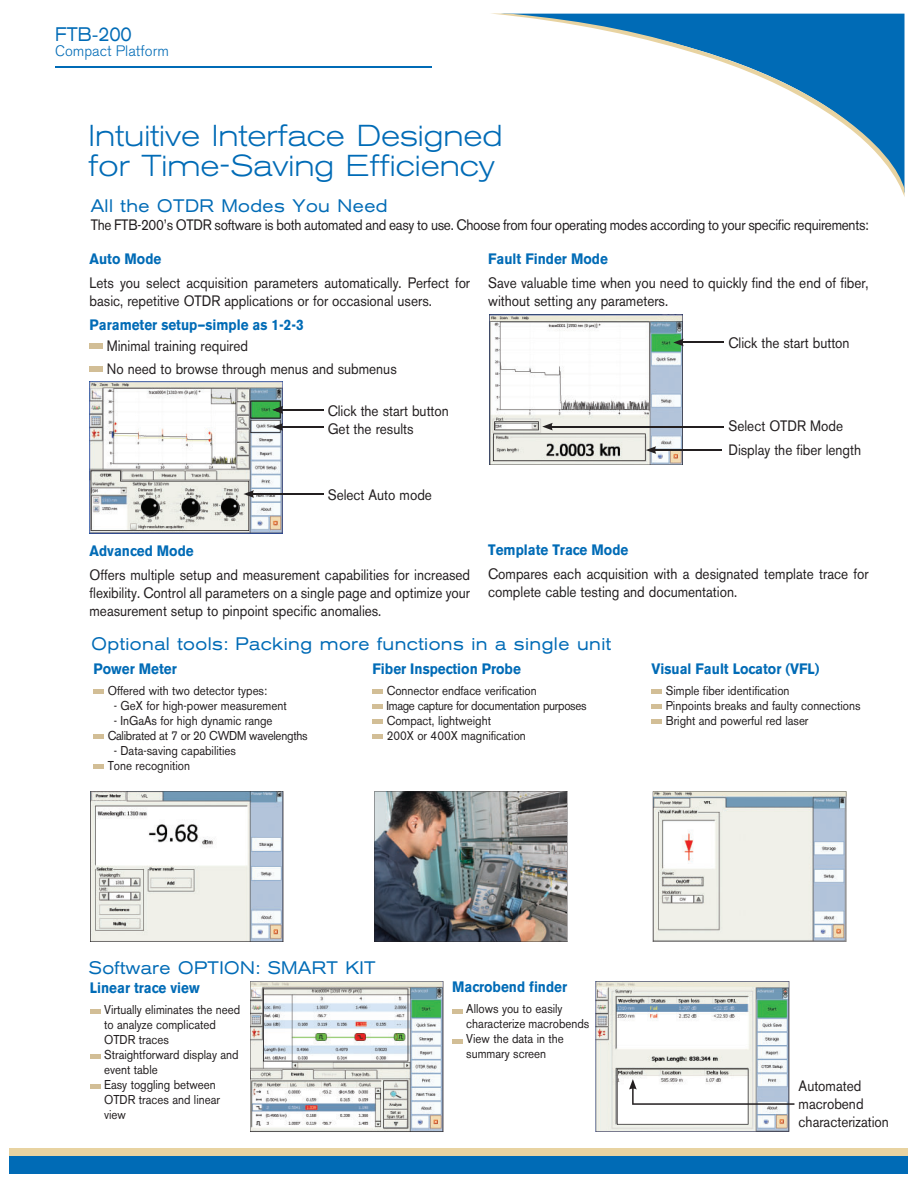
<style>
.page{position:relative;width:918px;height:1188px;background:#fff}
.page>*{position:absolute;margin:0;border:0;box-sizing:border-box;transform-origin:0 0}
.t1{font:300 expanded 30px/30px "Akzidenz Grotesk BE";color:#006bb6;scale:.95 1}
.t2{font:expanded 19.5px "Akzidenz Grotesk BE";color:#006bb6;scale:.8 1}
.t3{font:expanded 18px "Akzidenz Grotesk BE";letter-spacing:.025em;color:#006bb6;scale:.9 1}
.t4{font:15px/18px "Akzidenz Grotesk BE";color:#231f20;scale:.9 1}
.t5{font:700 15px "Akzidenz Grotesk BE";color:#006bb6;scale:.9 1}
.t6{font:15px "Akzidenz Grotesk BE";letter-spacing:-.02em;color:#231f20;scale:.9 1}
.t7{font:300 15px "Akzidenz Grotesk BE";color:#006bb6}
.t8{font:12.75px/15px "Akzidenz Grotesk BE";color:#231f20;scale:.9 1}
.t9{font:12.75px/15px "Akzidenz Grotesk BE";letter-spacing:-.02em;color:#231f20;scale:.9 1}
</style>
<div class="page">
<div style="left:9px;top:1148px;width:899px;height:18px;background:#e8d3a1"></div>
<div style="left:9px;top:1157px;width:899px;height:17px;background:#006bb6"></div>
<svg style="left:496px;top:14px;width:409px;height:183px"></svg>
<hr style="left:55px;top:67px;width:376px;height:1px;background:#006bb6">
<div style="left:90px;top:344px;width:13px;height:5px;background:#d2be96"></div>
<div style="left:90px;top:366px;width:13px;height:5px;background:#d2be96"></div>
<div style="left:90px;top:1009px;width:11px;height:5px;background:#d2be96"></div>
<div style="left:90px;top:1054px;width:11px;height:5px;background:#d2be96"></div>
<div style="left:90px;top:1084px;width:11px;height:5px;background:#d2be96"></div>
<img style="left:89px;top:382px;width:194px;height:151px">
<hr style="left:281px;top:409px;width:43px;height:2px;background:#231f20">
<hr style="left:281px;top:426px;width:43px;height:2px;background:#231f20">
<svg style="left:250px;top:401px;width:33px;height:32px"></svg>
<hr style="left:252px;top:493px;width:72px;height:2px;background:#231f20">
<svg style="left:91px;top:471px;width:163px;height:60px;background:#c5c6c2"></svg>
<svg style="left:250px;top:981px;width:194px;height:151px"></svg>
<hr style="left:452px;top:1009px;width:11px;height:4px;background:#d2be96">
<hr style="left:452px;top:1039px;width:11px;height:4px;background:#d2be96">
<img style="left:374px;top:791px;width:194px;height:151px">
<svg style="left:90px;top:791px;width:194px;height:151px"></svg>
<svg style="left:653px;top:791px;width:193px;height:151px;background:#dddfde"></svg>
<hr style="left:94px;top:689px;width:10px;height:4px;background:#d2be96">
<hr style="left:94px;top:734px;width:10px;height:4px;background:#d2be96">
<hr style="left:94px;top:764px;width:10px;height:4px;background:#d2be96">
<hr style="left:373px;top:689px;width:10px;height:4px;background:#d2be96">
<hr style="left:373px;top:704px;width:10px;height:4px;background:#d2be96">
<hr style="left:373px;top:719px;width:10px;height:4px;background:#d2be96">
<hr style="left:373px;top:734px;width:10px;height:4px;background:#d2be96">
<hr style="left:652px;top:689px;width:10px;height:4px;background:#d2be96">
<hr style="left:652px;top:704px;width:10px;height:4px;background:#d2be96">
<hr style="left:652px;top:719px;width:10px;height:4px;background:#d2be96">
<hr style="left:681px;top:342px;width:43px;height:1px;background:#231f20">
<hr style="left:550px;top:426px;width:174px;height:1px;background:#231f20">
<svg style="left:596px;top:981px;width:198px;height:151px"></svg>
<hr style="left:654px;top:449px;width:67px;height:2px;background:#231f20">
<svg style="left:489px;top:314px;width:195px;height:151px"></svg>
<h2 class="t2" style="left:55px;top:23px;width:97px">FTB-200</h2>
<p class="t7" style="left:55px;top:42px;width:115px">Compact Platform</p>
<h1 class="t1" style="left:89px;top:121px;width:437px">Intuitive Interface Designed for time-Saving efficiency</h1>
<p class="t3" style="left:91px;top:195px;width:332px">All the OTDR Modes You Need</p>
<p class="t6" style="left:91px;top:216px;width:866px">The FTB-200’s OTDR software is both automated and easy to use. Choose from four operating modes according to your specific requirements:</p>
<p class="t5" style="left:90px;top:250px;width:81px">Auto Mode</p>
<p class="t4" style="left:90px;top:274px;width:424px">Lets you select acquisition parameters automatically. Perfect for basic, repetitive OTDR applications or for occasional users.</p>
<p class="t5" style="left:90px;top:316px;width:240px">Parameter setup—simple as 1-2-3</p>
<p class="t4" style="left:107px;top:335px;width:324px;line-height:22.5px">Minimal training required<br>No need to browse through menus and submenus</p>
<p class="t4" style="left:328px;top:401px;width:136px">Click the start button<br>Get the results</p>
<p class="t4" style="left:328px;top:485px;width:117px">Select Auto mode</p>
<p class="t5" style="left:488px;top:250px;width:134px">Fault Finder Mode</p>
<p class="t4" style="left:488px;top:274px;width:424px">Save valuable time when you need to quickly find the end of fiber, without setting any parameters.</p>
<p class="t4" style="left:728px;top:334px;width:136px">Click the start button</p>
<p class="t4" style="left:728px;top:413px;width:149px;line-height:24px">Select OTDR Mode<br>Display the fiber length</p>
<p class="t5" style="left:488px;top:541px;width:157px">Template Trace Mode</p>
<p class="t4" style="left:488px;top:564px;width:424px">Compares each acquisition with a designated template trace for complete cable testing and documentation.</p>
<p class="t3" style="left:92px;top:633px;width:579px">Optional tools: Packing more functions in a single unit</p>
<p class="t5" style="left:90px;top:542px;width:117px">Advanced Mode</p>
<p class="t4" style="left:90px;top:566px;width:424px;text-align:justify">Offers multiple setup and measurement capabilities for increased flexibility. Control all parameters on a single page and optimize your measurement setup to pinpoint specific anomalies.</p>
<p class="t5" style="left:94px;top:660px;width:94px">Power Meter</p>
<p class="t8" style="left:108px;top:683px;width:179px">Offered with two detector types:</p>
<p class="t8" style="left:114px;top:698px;width:194px">- GeX for high-power measurement</p>
<p class="t9" style="left:108px;top:713px;width:224px;text-indent:6px">- InGaAs for high dynamic range<br>Calibrated at 7 or 20 CWDM wavelengths</p>
<p class="t8" style="left:108px;top:743px;width:144px;text-indent:6px">- Data-saving capabilities<br>Tone recognition</p>
<p class="t5" style="left:373px;top:660px;width:166px">Fiber Inspection Probe</p>
<p class="t8" style="left:386px;top:683px;width:224px">Connector endface verification<br>Image capture for documentation purposes<br>Compact, lightweight<br>200X or 400X magnification</p>
<p class="t5" style="left:652px;top:660px;width:188px">Visual Fault Locator (VFL)</p>
<p class="t8" style="left:666px;top:683px;width:218px">Simple fiber identification<br>Pinpoints breaks and faulty connections<br>Bright and powerful red laser</p>
<p class="t3" style="left:89px;top:958px;width:320px">Software OPTION: SMART KIT</p>
<p class="t5" style="left:90px;top:979px;width:124px">Linear trace view</p>
<p class="t8" style="left:104px;top:1002px;width:153px">Virtually eliminates the need to analyze complicated<br>OTDR traces<br>Straightforward display and event table<br>Easy toggling between<br>OTDR traces and linear view</p>
<p class="t5" style="left:452px;top:979px;width:129px">Macrobend finder</p>
<p class="t8" style="left:466px;top:1002px;width:138px">Allows you to easily characterize macrobends<br>View the data in the summary screen</p>
<p class="t4" style="left:799px;top:1076px;width:102px">Automated macrobend characterization</p>
</div>
